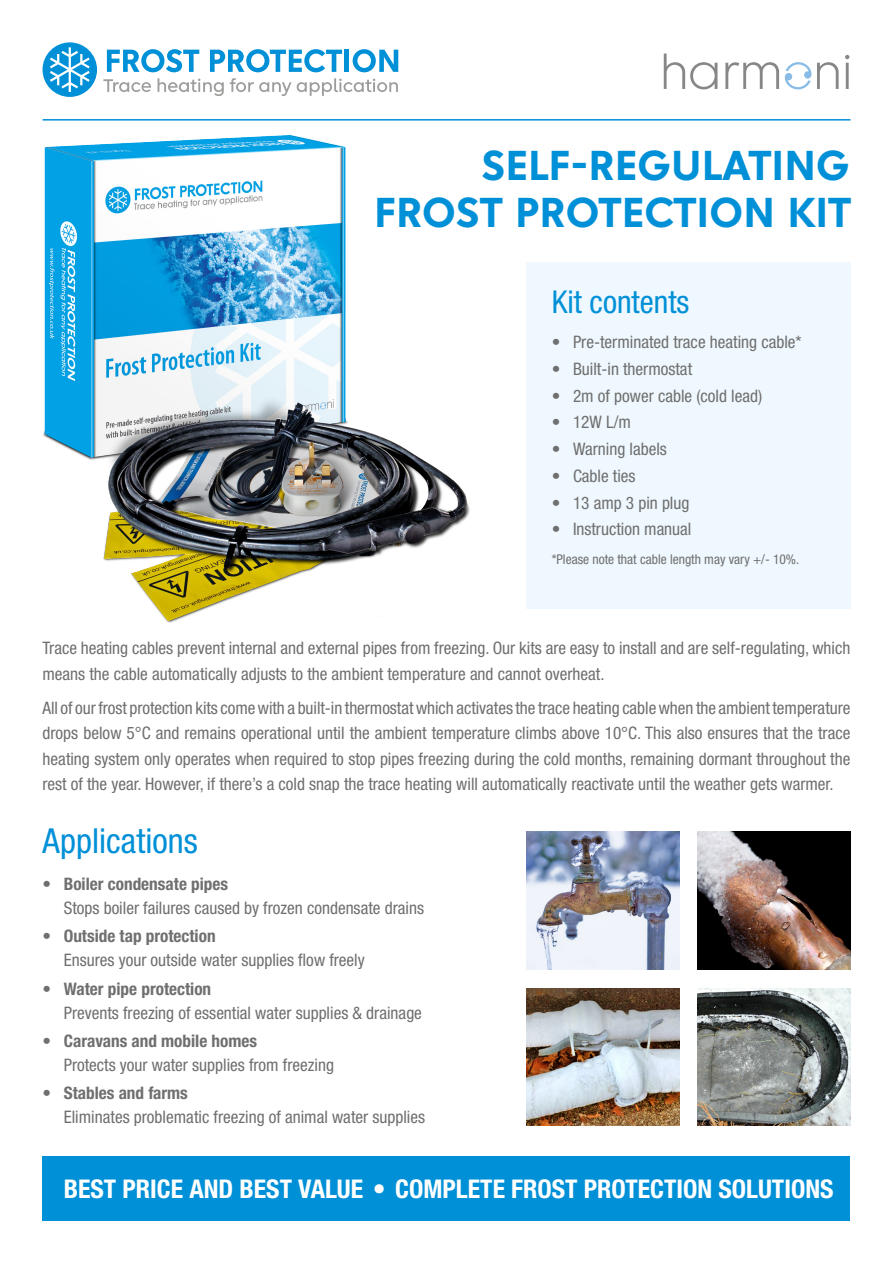
<style>
.page{position:relative;width:893px;height:1263px;background:#fff}
.page>*{position:absolute;margin:0;border:0;box-sizing:border-box;transform-origin:0 0}
.t1{font:700 40.5px/46.5px "Portnall Sans";letter-spacing:.005em;color:#0090d7;text-align:right}
.t2{font:condensed 34.5px "Helvetica Neue LT Pro";color:#0090d7}
.t3{font:condensed 31.5px "Helvetica Neue LT Pro";color:#0090d7}
.t4{font:700 condensed 25.8px "Helvetica Neue LT Pro";color:#fff}
.t5{font:condensed 17.25px/24px "Helvetica Neue LT Pro";color:#706f6f}
.t6{font:condensed 13.5px "Helvetica Neue LT Pro";color:#706f6f}
.s1{font-weight:700}
</style>
<div class="page">
<img style="left:43px;top:134px;width:427px;height:489px">
<div style="left:526px;top:263px;width:324px;height:346px;background:#eef8fe"></div>
<div style="left:43px;top:42px;width:54px;height:55px;background:#0090d7;border-radius:50%"></div>
<svg style="left:50px;top:47px;width:40px;height:45px"></svg>
<svg style="left:103px;top:79px;width:48px;height:13px"></svg>
<svg style="left:158px;top:78px;width:66px;height:18px"></svg>
<svg style="left:230px;top:78px;width:168px;height:18px"></svg>
<svg style="left:107px;top:49px;width:92px;height:23px"></svg>
<svg style="left:210px;top:49px;width:132px;height:23px"></svg>
<div style="left:344px;top:50px;width:5px;height:22px;background:#0090d7"></div>
<svg style="left:353px;top:49px;width:45px;height:23px"></svg>
<svg style="left:664px;top:54px;width:53px;height:35px"></svg>
<svg style="left:725px;top:62px;width:54px;height:27px"></svg>
<svg style="left:817px;top:62px;width:22px;height:27px"></svg>
<hr style="left:846px;top:63px;width:3px;height:26px;background:#878787">
<svg style="left:845px;top:55px;width:4px;height:4px"></svg>
<svg style="left:785px;top:62px;width:26px;height:27px"></svg>
<hr style="left:43px;top:119px;width:807px;height:2px;background:#0090d7">
<img style="left:697px;top:832px;width:153px;height:137px">
<img style="left:526px;top:832px;width:153px;height:137px">
<img style="left:697px;top:988px;width:153px;height:138px">
<img style="left:526px;top:988px;width:153px;height:138px">
<div style="left:43px;top:1155px;width:850px;height:65px;background:#0090d7"></div>
<div style="left:850px;top:1138px;width:43px;height:96px;background:#fff"></div>
<h1 class="t1" style="left:374px;top:136px;width:478px">SELF-REGULATING<br>FROST PROTECTION KIT</h1>
<h3 class="t3" style="left:552px;top:283px;width:139px">Kit contents</h3>
<p class="t5" style="left:552px;top:330px;width:251px">• Pre-terminated trace heating cable*</p>
<p class="t5" style="left:552px;top:357px;width:142px">• Built-in thermostat</p>
<p class="t5" style="left:552px;top:383px;width:212px">• 2m of power cable (cold lead)</p>
<p class="t5" style="left:552px;top:410px;width:81px">• 12W L/m</p>
<p class="t5" style="left:552px;top:437px;width:117px">• Warning labels</p>
<p class="t5" style="left:552px;top:464px;width:85px">• Cable ties</p>
<p class="t5" style="left:552px;top:490px;width:139px">• 13 amp 3 pin plug</p>
<p class="t5" style="left:552px;top:517px;width:141px">• Instruction manual</p>
<p class="t6" style="left:552px;top:551px;width:249px">*Please note that cable length may vary +/- 10%.</p>
<p class="t5" style="left:43px;top:635px;width:809px;line-height:25.5px">Trace heating cables prevent internal and external pipes from freezing. Our kits are easy to install and are self-regulating, which means the cable automatically adjusts to the ambient temperature and cannot overheat.</p>
<p class="t5" style="left:43px;top:695px;width:809px;line-height:25.5px;text-align:justify">All of our frost protection kits come with a built-in thermostat which activates the trace heating cable when the ambient temperature drops below 5°C and remains operational until the ambient temperature climbs above 10°C. This also ensures that the trace heating system only operates when required to stop pipes freezing during the cold months, remaining dormant throughout the rest of the year. However, if there’s a cold snap the trace heating will automatically reactivate until the weather gets warmer.</p>
<h2 class="t2" style="left:43px;top:821px;width:157px">Applications</h2>
<p class="t5" style="left:64px;top:872px;width:362px;text-indent:-21px">• <span class="s1">Boiler condensate pipes<br></span>Stops boiler failures caused by frozen condensate drains</p>
<p class="t5" style="left:64px;top:924px;width:303px;text-indent:-21px">• <span class="s1">Outside tap protection<br></span>Ensures your outside water supplies flow freely</p>
<p class="t5" style="left:64px;top:976px;width:360px;text-indent:-21px">• <span class="s1">Water pipe protection<br></span>Prevents freezing of essential water supplies &amp; drainage</p>
<p class="t5" style="left:64px;top:1028px;width:272px;text-indent:-21px">• <span class="s1">Caravans and mobile homes<br></span>Protects your water supplies from freezing</p>
<p class="t5" style="left:64px;top:1081px;width:363px;text-indent:-21px">• <span class="s1">Stables and farms<br></span>Eliminates problematic freezing of animal water supplies</p>
<h3 class="t4" style="left:64px;top:1173px;width:771px">BEST PRICE AND BEST VALUE • COMPLETE FROST PROTECTION SOLUTIONS</h3>
</div>
